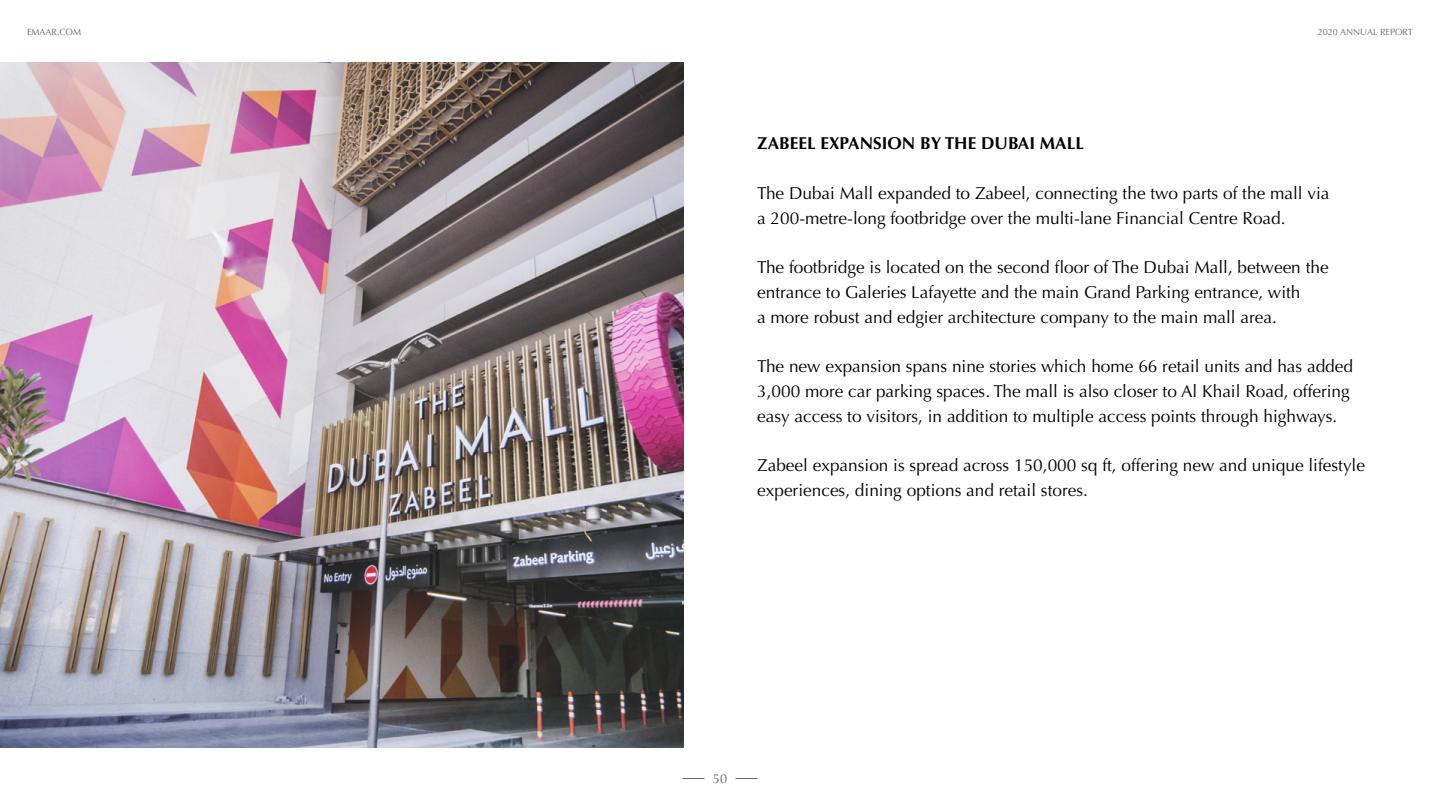
<style>
.page{position:relative;width:1440px;height:810px;background:#fff}
.page>*{position:absolute;margin:0;border:0;box-sizing:border-box;transform-origin:0 0}
.t1{font:17.25px/24.8px "Optima";color:#000}
.t2{font:700 17.25px "Optima";color:#000}
.t3{font:12.75px "Optima";color:#666}
.t4{font:9px "Optima";color:#666}
</style>
<div class="page">
<img style="left:1px;top:63px;width:682px;height:685px">
<svg style="left:736px;top:778px;width:22px;height:1px"></svg>
<svg style="left:682px;top:778px;width:22px;height:1px"></svg>
<p class="t4" style="left:27px;top:27px;width:56px">EMAAR.COM</p>
<p class="t4" style="left:1318px;top:27px;width:97px">2020 ANNUAL REPORT</p>
<p class="t2" style="left:757px;top:133px;width:328px">ZABEEL EXPANSION BY THE DUBAI MALL</p>
<p class="t1" style="left:757px;top:181px;width:574px">The Dubai Mall expanded to Zabeel, connecting the two parts of the mall via a 200-metre-long footbridge over the multi-lane Financial Centre Road.</p>
<p class="t1" style="left:757px;top:255px;width:573px">The footbridge is located on the second floor of The Dubai Mall, between the entrance to Galeries Lafayette and the main Grand Parking entrance, with<br>a more robust and edgier architecture company to the main mall area.</p>
<p class="t1" style="left:757px;top:354px;width:597px">The new expansion spans nine stories which home 66 retail units and has added<br>3,000 more car parking spaces. The mall is also closer to Al Khail Road, offering easy access to visitors in, addition to multiple access points through highways.</p>
<p class="t1" style="left:757px;top:453px;width:609px">Zabeel expansion is spread across 150,000 sq ,f t offering new and unique lifestyle experiences, dining options and retail stores.</p>
<p class="t3" style="left:713px;top:771px;width:16px">50</p>
</div>
